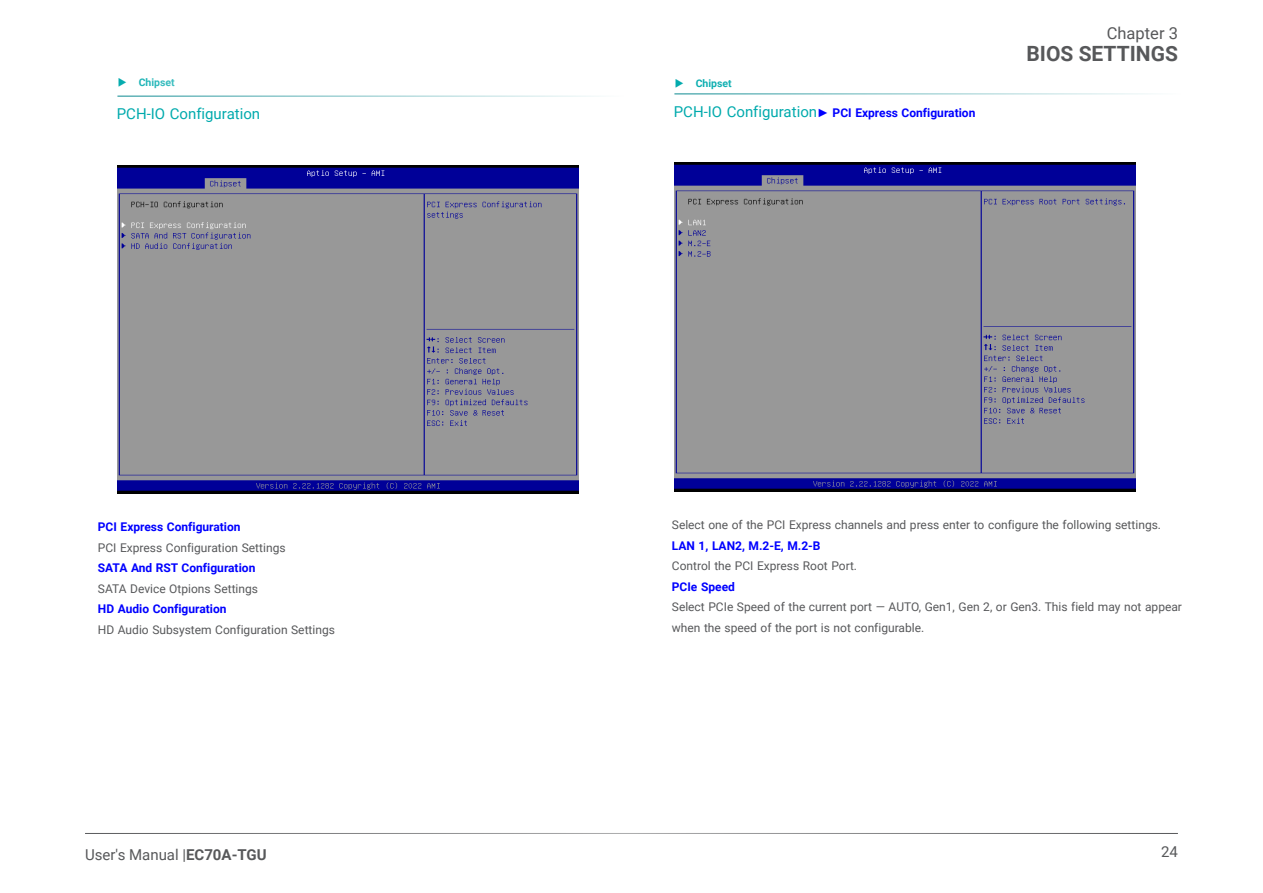
<style>
.page{position:relative;width:1263px;height:893px;background:#fff}
.page>*{position:absolute;margin:0;border:0;box-sizing:border-box;transform-origin:0 0}
.t1{font:700 21px "Roboto";color:#57585a}
.t2{font:16.5px "Roboto";color:#57585a}
.t3{font:15px "Roboto";color:#57585a}
.Heading_3{font:15px "Roboto";color:#00aaad}
.BIOS_Item{font:12px "Roboto";color:#57585a}
.BIOS_Item-2{font:700 12px "Roboto";color:#00f}
.Heading_3-2{font:700 12px "Roboto";color:#00f}
.t4{font:700 10.5px "Roboto";color:#00aaad}
.s1{font-weight:400;font-size:15px;color:#00aaad}
.s2{font-family:"Tahoma"}
.s3{font-weight:700}
</style>
<div class="page">
<hr style="left:85px;top:833px;width:1093px;height:1px;background:#57585a">
<hr style="left:674px;top:93px;width:515px;height:2px;background:#2e9aa0">
<img style="left:674px;top:163px;width:461px;height:328px">
<hr style="left:117px;top:95px;width:515px;height:2px;background:#2e9aa0">
<img style="left:117px;top:165px;width:461px;height:328px">
<h2 class="t2" style="left:1107px;top:21px;width:73px">Chapter 3</h2>
<h1 class="t1" style="left:1026px;top:39px;width:153px">BIOS SETTINGS</h1>
<p class="t4" style="left:139px;top:75px;width:38px">Chipset</p>
<p class="t4" style="left:696px;top:76px;width:38px">Chipset</p>
<p class="Heading_3" style="left:117px;top:104px;width:145px">PCH-IO Configuration</p>
<p class="Heading_3-2" style="left:674px;top:104px;width:303px"><span class="s1">PCH-IO Configuration</span><span class="s2">►</span> PCI Express Configuration</p>
<p class="BIOS_Item-2" style="left:98px;top:519px;width:144px">PCI Express Configuration</p>
<p class="BIOS_Item" style="left:98px;top:539px;width:189px">PCI Express Configuration Settings</p>
<p class="BIOS_Item-2" style="left:98px;top:560px;width:159px">SATA And RST Configuration</p>
<p class="BIOS_Item" style="left:98px;top:580px;width:162px">SATA Device Otpions Settings</p>
<p class="BIOS_Item-2" style="left:98px;top:601px;width:130px">HD Audio Configuration</p>
<p class="BIOS_Item" style="left:98px;top:621px;width:239px">HD Audio Subsystem Configuration Settings</p>
<p class="BIOS_Item" style="left:672px;top:516px;width:491px">Select one of the PCI Express channels and press enter to configure the following settings.</p>
<p class="BIOS_Item-2" style="left:672px;top:537px;width:150px">LAN 1, LAN2, M.2-E, M.2-B</p>
<p class="BIOS_Item" style="left:672px;top:557px;width:187px">Control the PCI Express Root Port.</p>
<p class="BIOS_Item-2" style="left:672px;top:578px;width:65px">PCIe Speed</p>
<p class="BIOS_Item" style="left:672px;top:598px;width:512px">Select PCIe Speed of the current port — AUTO, Gen1, Gen 2, or Gen3. This field may not appear</p>
<p class="BIOS_Item" style="left:672px;top:619px;width:254px">when the speed of the port is not configurable.</p>
<p class="t3" style="left:85px;top:844px;width:183px">User's Manual |<span class="s3">EC70A-TGU</span></p>
<p class="t3" style="left:1161px;top:841px;width:18px">24</p>
</div>
